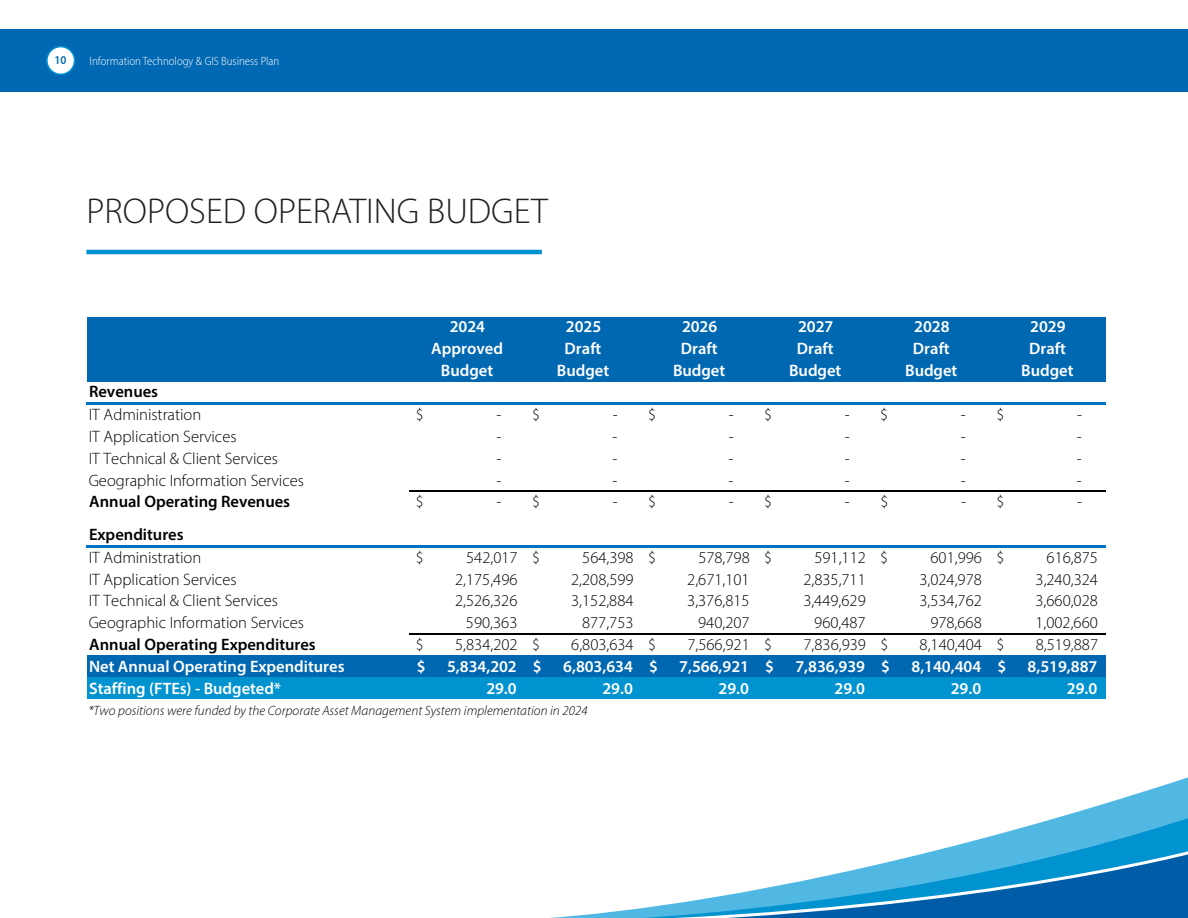
<style>
.page{position:relative;width:1188px;height:918px;background:#fff}
.page>*{position:absolute;margin:0;border:0;box-sizing:border-box;transform-origin:0 0}
.t1{font:300 36px "Myriad Pro";color:#231f20}
.t2{font:300 16.5px/23.2px "Myriad Pro";color:#000}
.t3{font:600 16.5px/21.6px "Myriad Pro";letter-spacing:-.005em;color:#fff;text-align:center}
.t4{font:600 16.5px "Myriad Pro";letter-spacing:.005em;color:#000}
.t5{font:italic 300 13.5px "Myriad Pro";letter-spacing:.005em;color:#000}
.t6{font:300 semi-condensed 12px "Myriad Pro";color:#fff}
.t7{font:600 semi-condensed 12px "Myriad Pro";color:#0168b3}
.s1{font-weight:600}
</style>
<div class="page">
<svg style="left:1113px;top:777px;width:75px;height:24px"></svg>
<svg style="left:969px;top:801px;width:219px;height:41px;fill:#51b7e3"></svg>
<svg style="left:592px;top:842px;width:596px;height:76px"></svg>
<div style="left:0;top:29px;width:1188px;height:63px;background:#0168b3"></div>
<div style="left:47px;top:47px;width:28px;height:27px;background:#fff;border-radius:50%"></div>
<div style="left:46px;top:46px;width:29px;height:29px;border:2px solid #0093d0;border-radius:50%"></div>
<hr style="left:86px;top:250px;width:456px;height:4px;background:#0093d0">
<div style="left:87px;top:317px;width:1019px;height:64px;background:#0067b1"></div>
<div style="left:87px;top:655px;width:1019px;height:22px;background:#0067b1"></div>
<div style="left:87px;top:677px;width:1019px;height:22px;background:#0093d0"></div>
<hr style="left:86px;top:403px;width:1020px;height:2px;background:#0070c0">
<hr style="left:409px;top:490px;width:697px;height:2px;background:#000">
<hr style="left:86px;top:545px;width:1020px;height:3px;background:#0070c0">
<hr style="left:409px;top:633px;width:697px;height:1px;background:#000">
<p class="t7" style="left:55px;top:53px;width:13px">10</p>
<p class="t6" style="left:90px;top:54px;width:191px">Information Technology &amp; GIS Business Plan</p>
<p class="t1" style="left:86px;top:189px;width:463px">PROPOSED OPERATING BUDGET</p>
<p class="t2" style="left:89px;top:380px;width:114px"><span class="s1">Revenues<br></span>IT Administration</p>
<p class="t3" style="left:450px;top:315px;width:37px">2024</p>
<p class="t3" style="left:566px;top:315px;width:37px">2025</p>
<p class="t3" style="left:682px;top:315px;width:37px">2026</p>
<p class="t3" style="left:798px;top:315px;width:37px">2027</p>
<p class="t3" style="left:914px;top:315px;width:37px">2028</p>
<p class="t3" style="left:1030px;top:315px;width:37px">2029</p>
<p class="t3" style="left:431px;top:338px;width:73px">Approved<br>Budget</p>
<p class="t3" style="left:557px;top:338px;width:54px">Draft<br>Budget</p>
<p class="t3" style="left:673px;top:338px;width:54px">Draft<br>Budget</p>
<p class="t3" style="left:789px;top:338px;width:54px">Draft<br>Budget</p>
<p class="t3" style="left:905px;top:338px;width:54px">Draft<br>Budget</p>
<p class="t3" style="left:1021px;top:338px;width:54px">Draft<br>Budget</p>
<p class="t2" style="left:416px;top:403px;width:10px">$</p>
<p class="t2" style="left:497px;top:403px;width:45px">- $</p>
<p class="t2" style="left:613px;top:403px;width:45px">- $</p>
<p class="t2" style="left:729px;top:403px;width:45px">- $</p>
<p class="t2" style="left:845px;top:403px;width:45px">- $</p>
<p class="t2" style="left:961px;top:403px;width:45px">- $</p>
<p class="t2" style="left:1077px;top:403px;width:6px">-</p>
<p class="t2" style="left:89px;top:425px;width:149px">IT Application Services</p>
<p class="t2" style="left:497px;top:425px;width:6px">-</p>
<p class="t2" style="left:613px;top:425px;width:6px">-</p>
<p class="t2" style="left:729px;top:425px;width:6px">-</p>
<p class="t2" style="left:845px;top:425px;width:6px">-</p>
<p class="t2" style="left:961px;top:425px;width:6px">-</p>
<p class="t2" style="left:1077px;top:425px;width:6px">-</p>
<p class="t2" style="left:89px;top:447px;width:191px">IT Technical &amp; Client Services</p>
<p class="t2" style="left:496px;top:447px;width:6px">-</p>
<p class="t2" style="left:613px;top:447px;width:6px">-</p>
<p class="t2" style="left:729px;top:447px;width:6px">-</p>
<p class="t2" style="left:845px;top:447px;width:6px">-</p>
<p class="t2" style="left:961px;top:447px;width:6px">-</p>
<p class="t2" style="left:1077px;top:447px;width:6px">-</p>
<p class="t2" style="left:89px;top:468px;width:217px">Geographic Information Services</p>
<p class="t2" style="left:496px;top:468px;width:6px">-</p>
<p class="t2" style="left:613px;top:468px;width:6px">-</p>
<p class="t2" style="left:729px;top:468px;width:6px">-</p>
<p class="t2" style="left:845px;top:468px;width:6px">-</p>
<p class="t2" style="left:961px;top:468px;width:6px">-</p>
<p class="t2" style="left:1077px;top:468px;width:6px">-</p>
<p class="t4" style="left:89px;top:491px;width:203px">Annual Operating Revenues</p>
<p class="t2" style="left:416px;top:490px;width:10px">$</p>
<p class="t2" style="left:497px;top:490px;width:45px">- $</p>
<p class="t2" style="left:613px;top:490px;width:45px">- $</p>
<p class="t2" style="left:729px;top:490px;width:45px">- $</p>
<p class="t2" style="left:845px;top:490px;width:45px">- $</p>
<p class="t2" style="left:961px;top:490px;width:45px">- $</p>
<p class="t2" style="left:1077px;top:490px;width:6px">-</p>
<p class="t2" style="left:89px;top:522px;width:114px"><span class="s1">Expenditures<br></span>IT Administration</p>
<p class="t2" style="left:416px;top:546px;width:10px">$</p>
<p class="t2" style="left:466px;top:546px;width:75px">542,017 $</p>
<p class="t2" style="left:582px;top:546px;width:75px">564,398 $</p>
<p class="t2" style="left:698px;top:546px;width:75px">578,798 $</p>
<p class="t2" style="left:814px;top:546px;width:75px">591,112 $</p>
<p class="t2" style="left:931px;top:546px;width:75px">601,996 $</p>
<p class="t2" style="left:1047px;top:546px;width:53px">616,875</p>
<p class="t2" style="left:89px;top:567px;width:149px">IT Application Services</p>
<p class="t2" style="left:455px;top:567px;width:64px">2,175,496</p>
<p class="t2" style="left:571px;top:567px;width:64px">2,208,599</p>
<p class="t2" style="left:687px;top:567px;width:64px">2,671,101</p>
<p class="t2" style="left:803px;top:567px;width:64px">2,835,711</p>
<p class="t2" style="left:919px;top:567px;width:64px">3,024,978</p>
<p class="t2" style="left:1036px;top:567px;width:64px">3,240,324</p>
<p class="t2" style="left:89px;top:589px;width:191px">IT Technical &amp; Client Services</p>
<p class="t2" style="left:455px;top:589px;width:64px">2,526,326</p>
<p class="t2" style="left:571px;top:589px;width:64px">3,152,884</p>
<p class="t2" style="left:687px;top:589px;width:64px">3,376,815</p>
<p class="t2" style="left:803px;top:589px;width:64px">3,449,629</p>
<p class="t2" style="left:919px;top:589px;width:64px">3,534,762</p>
<p class="t2" style="left:1036px;top:589px;width:64px">3,660,028</p>
<p class="t2" style="left:89px;top:611px;width:217px">Geographic Information Services</p>
<p class="t2" style="left:466px;top:611px;width:53px">590,363</p>
<p class="t2" style="left:582px;top:611px;width:53px">877,753</p>
<p class="t2" style="left:698px;top:611px;width:53px">940,207</p>
<p class="t2" style="left:814px;top:611px;width:53px">960,487</p>
<p class="t2" style="left:930px;top:611px;width:53px">978,668</p>
<p class="t2" style="left:1035px;top:611px;width:64px">1,002,660</p>
<p class="t4" style="left:89px;top:634px;width:228px">Annual Operating Expenditures</p>
<p class="t2" style="left:416px;top:633px;width:10px">$</p>
<p class="t2" style="left:455px;top:633px;width:86px">5,834,202 $</p>
<p class="t2" style="left:571px;top:633px;width:86px">6,803,634 $</p>
<p class="t2" style="left:687px;top:633px;width:86px">7,566,921 $</p>
<p class="t2" style="left:804px;top:633px;width:86px">7,836,939 $</p>
<p class="t2" style="left:920px;top:633px;width:86px">8,140,404 $</p>
<p class="t2" style="left:1036px;top:633px;width:64px">8,519,887</p>
<p class="t3" style="left:89px;top:655px;width:257px">Net Annual Operating Expenditures</p>
<p class="t3" style="left:417px;top:655px;width:10px">$</p>
<p class="t3" style="left:447px;top:655px;width:96px">5,834,202 $</p>
<p class="t3" style="left:563px;top:655px;width:96px">6,803,634 $</p>
<p class="t3" style="left:679px;top:655px;width:96px">7,566,921 $</p>
<p class="t3" style="left:795px;top:655px;width:96px">7,836,939 $</p>
<p class="t3" style="left:912px;top:655px;width:96px">8,140,404 $</p>
<p class="t3" style="left:1028px;top:655px;width:71px">8,519,887</p>
<p class="t3" style="left:89px;top:677px;width:194px">Staffing (FTEs) - Budgeted*</p>
<p class="t3" style="left:486px;top:677px;width:32px">29.0</p>
<p class="t3" style="left:602px;top:677px;width:32px">29.0</p>
<p class="t3" style="left:719px;top:677px;width:32px">29.0</p>
<p class="t3" style="left:835px;top:677px;width:32px">29.0</p>
<p class="t3" style="left:951px;top:677px;width:32px">29.0</p>
<p class="t3" style="left:1067px;top:677px;width:32px">29.0</p>
<p class="t5" style="left:88px;top:703px;width:501px">*Two positions were funded by the Corporate Asset Management System implementation in 2024</p>
</div>
